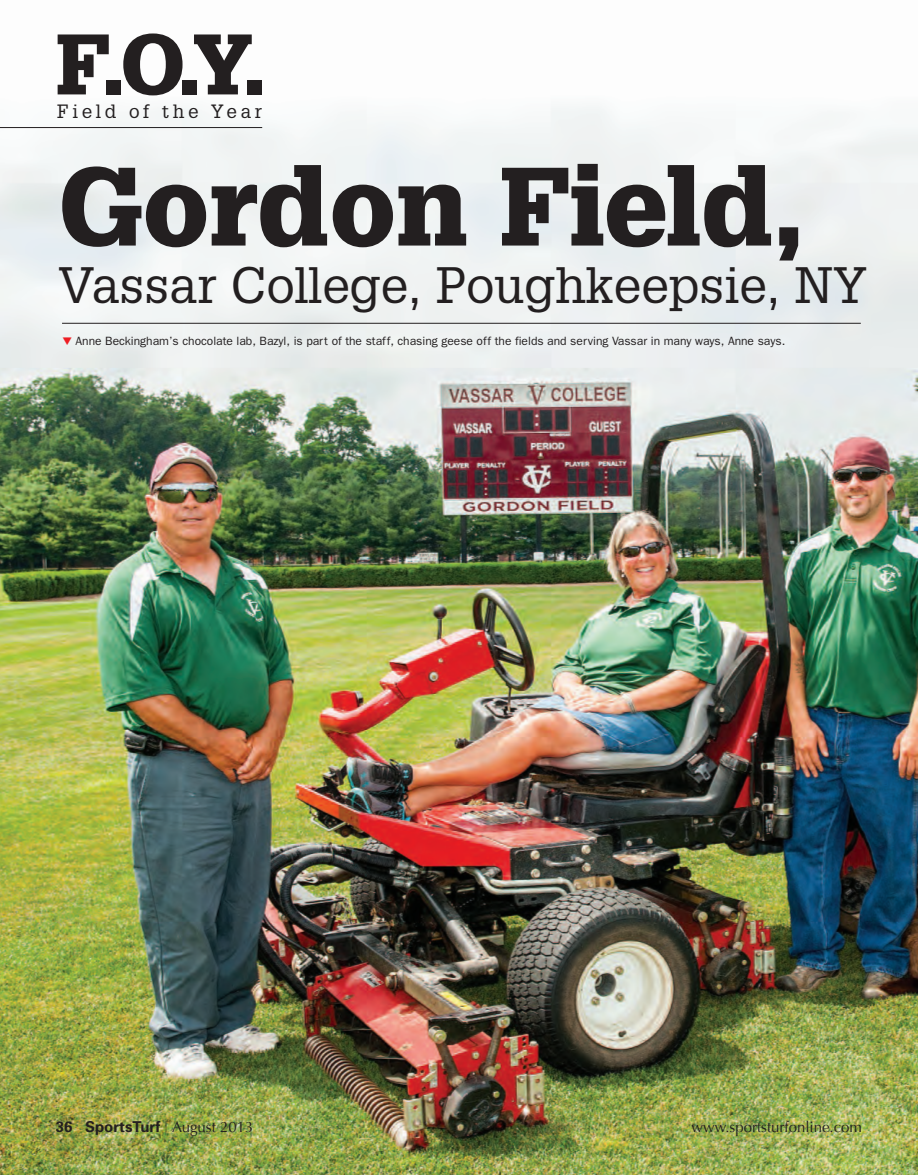
<style>
.page{position:relative;width:918px;height:1175px;background:#fff}
.page>*{position:absolute;margin:0;border:0;box-sizing:border-box;transform-origin:0 0}
.t1{font:900 108.6px "Glypha";color:#231f20}
.t2{font:900 83.7px "Glypha";color:#231f20}
.t3{font:49.95px "Glypha";color:#231f20}
.t4{font:18.75px "Glypha";letter-spacing:.2em;color:#231f20}
.t5{font:15px "Optima";color:#231f20}
.t6{font:700 15px "Univers";color:#231f20}
.t7{font:12px "Franklin Gothic";color:#231f20}
.s1{color:#ee1d23}
.s2{font-weight:100;font-stretch:ultra-condensed}
.s3{font-family:"Optima";font-weight:400}
</style>
<div class="page">
<img style="left:0;top:106px;width:918px;height:1068px">
<hr style="left:0;top:127px;width:262px;height:1px;background:#231f20">
<hr style="left:62px;top:323px;width:799px;height:1px;background:#231f20">
<p class="t2" style="left:55px;top:32px;width:213px">F.O.Y.</p>
<p class="t4" style="left:57px;top:101px;width:207px">Field of the Year</p>
<p class="t1" style="left:58px;top:165px;width:747px">Gordon Field,</p>
<p class="t3" style="left:58px;top:256px;width:810px">Vassar College, Poughkeepsie, NY</p>
<p class="t7" style="left:62px;top:334px;width:725px"><span class="s1">❑</span> Anne Beckingham’s chocolate lab, Bazyl, is part of the staff, chasing geese off the fields and serving Vassar in many ways, Anne says.</p>
<p class="t6" style="left:56px;top:1121px;width:199px">36 SportsTurf <span class="s2">|</span> <span class="s3">August 2013</span></p>
<p class="t5" style="left:691px;top:1118px;width:172px">www.sportsturfonline.com</p>
</div>
